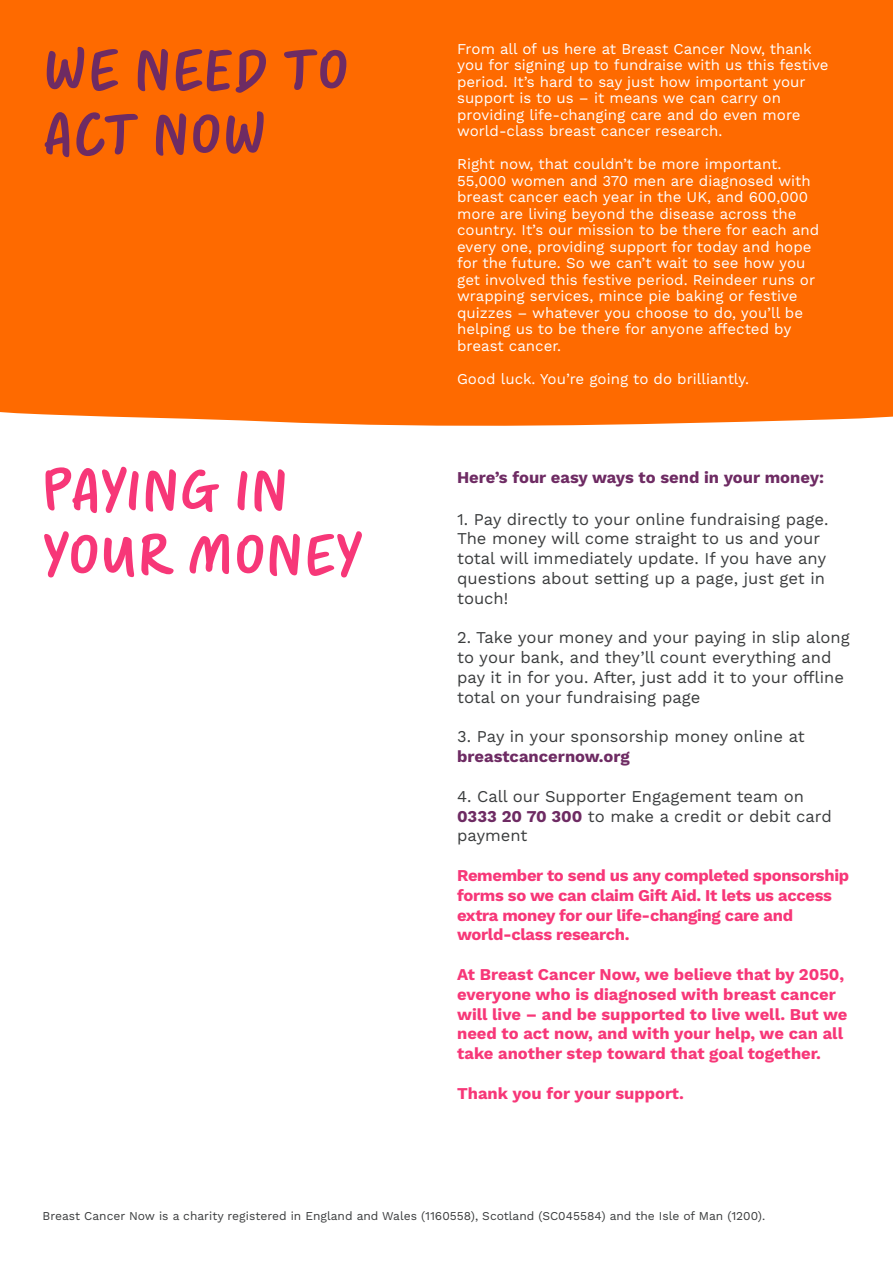
<style>
.page{position:relative;width:893px;height:1263px;background:#fff}
.page>*{position:absolute;margin:0;border:0;box-sizing:border-box;transform-origin:0 0}
.t1{font:60px "Erika";color:#f73778}
.t2{font:60px/64.5px "Erika";color:#6e2b63}
.t3{font:16.5px/19.8px "Work Sans";color:#3a3c3d}
.t4{font:700 16.5px/19.8px "Work Sans";letter-spacing:-.005em;color:#f73778}
.t5{font:700 16.5px "Work Sans";color:#6e2b63}
.t6{font:15px/16.5px "Work Sans";color:#fff}
.t7{font:12px "Work Sans";color:#3a3c3d}
.s1{font-weight:700;color:#6e2b63}
</style>
<div class="page">
<div style="left:0;top:0;width:893px;height:401px;background:#fe6a00"></div>
<svg style="left:0;top:401px;width:893px;height:25px;fill:#fe6a00"></svg>
<p class="t2" style="left:43px;top:39px;width:308px">WE NEED TO<br>ACT NOW</p>
<p class="t6" style="left:457px;top:41px;width:373px">From all of us here at Breast Cancer Now, thank you for signing up to fundraise with us this festive period. It’s hard to say just how important your support is to us – it means we can carry on providing life-changing care and do even more world-class breast cancer research.</p>
<p class="t6" style="left:457px;top:157px;width:364px">Right now, that couldn’t be more important.<br>55,000 women and 370 men are diagnosed with breast cancer each year in the UK, and 600,000 more are living beyond the disease across the country. It’s our mission to be there for each and every one, providing support for today and hope for the future. So we can’t wait to see how you get involved this festive period. Reindeer runs or wrapping services, mince pie baking or festive quizzes – whatever you choose to do, you’ll be helping us to be there for anyone affected by breast cancer.</p>
<p class="t6" style="left:457px;top:371px;width:293px">Good luck. You’re going to do brilliantly.</p>
<p class="t1" style="left:43px;top:450px;width:248px">PAYING IN</p>
<p class="t1" style="left:43px;top:514px;width:320px">YOUR MONEY</p>
<p class="t5" style="left:457px;top:468px;width:368px">Here’s four easy ways to send in your money:</p>
<p class="t3" style="left:457px;top:510px;width:373px">1. Pay directly to your online fundraising page.<br>The money will come straight to us and your total will immediately update. If you have any questions about setting up a page, just get in touch!</p>
<p class="t3" style="left:457px;top:628px;width:394px">2. Take your money and your paying in slip along to your bank, and they’ll count everything and pay it in for you. After, just add it to your offline total on your fundraising page</p>
<p class="t3" style="left:457px;top:727px;width:349px">3. Pay in your sponsorship money online at <span class="s1">breastcancernow.org</span></p>
<p class="t3" style="left:457px;top:787px;width:376px">4. Call our Supporter Engagement team on<br><span class="s1">0333 20 70 300</span> to make a credit or debit card payment</p>
<p class="t4" style="left:457px;top:866px;width:394px">Remember to send us any completed sponsorship forms so we can claim Gift Aid. It lets us access extra money for our life-changing care and world-class research.</p>
<p class="t4" style="left:457px;top:965px;width:392px">At Breast Cancer Now, we believe that by 2050, everyone who is diagnosed with breast cancer will live – and be supported to live well. But we need to act now, and with your help, we can all take another step toward that goal together.</p>
<p class="t4" style="left:457px;top:1084px;width:228px">Thank you for your support.</p>
<p class="t7" style="left:43px;top:1209px;width:724px">Breast Cancer Now is a charity registered in England and Wales (1160558), Scotland (SC045584) and the Isle of Man (1200).</p>
</div>
